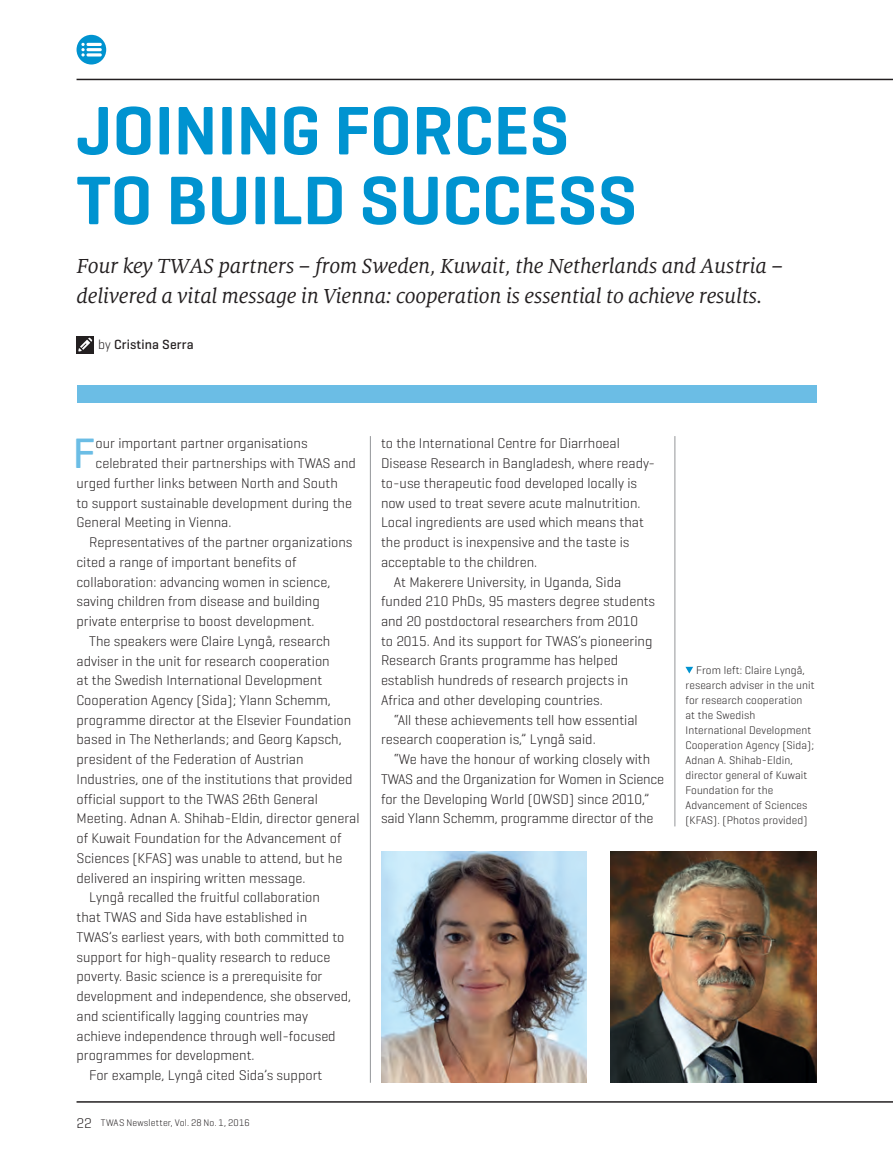
<style>
.page{position:relative;width:893px;height:1170px;background:#fff}
.page>*{position:absolute;margin:0;border:0;box-sizing:border-box;transform-origin:0 0}
.t1{font:600 69.75px/69.8px "Geogrotesque";color:#0093d0}
.t2{font:500 43.2px "Geogrotesque";color:#6bbde5}
.t3{font:italic 22.5px/30px "Milo Serif OT";letter-spacing:-.01em;color:#231f20}
.t4{font:300 14.25px "Geogrotesque";color:#231f20}
.t5{font:500 13.5px "Geogrotesque";color:#231f20}
.t6{font:300 11.25px/15px "Geogrotesque";letter-spacing:.01em;color:#231f20}
.t7{font:300 9.75px "Geogrotesque";letter-spacing:.02em;color:#231f20}
.s1{font-weight:300}
.s2{font-size:14.25px}
</style>
<div class="page">
<hr style="left:77px;top:79px;width:816px;height:1px;background:#231f20">
<div style="left:77px;top:35px;width:29px;height:29px;background:#0093d0;border-radius:50%"></div>
<hr style="left:77px;top:1101px;width:816px;height:1px;background:#231f20">
<div style="left:77px;top:385px;width:739px;height:17px;background:#6bbde5"></div>
<svg style="left:81px;top:43px;width:21px;height:13px"></svg>
<hr style="left:370px;top:436px;width:1px;height:646px;background:#939598">
<hr style="left:674px;top:436px;width:1px;height:390px;background:#939598">
<svg style="left:685px;top:666px;width:8px;height:7px"></svg>
<div style="left:77px;top:336px;width:17px;height:17px;background:#231f20"></div>
<svg style="left:78px;top:338px;width:14px;height:13px"></svg>
<img style="left:611px;top:851px;width:205px;height:231px">
<img style="left:381px;top:851px;width:206px;height:231px">
<h1 class="t1" style="left:77px;top:95px;width:415px">JOINING FORCES<br>TO BUILD SUCCESS</h1>
<h3 class="t3" style="left:77px;top:251px;width:708px">Four key TWAS partners – from Sweden, Kuwait, the Netherlands and Austria – delivered a vital message in Vienna: cooperation is essential to achieve results.</h3>
<p class="t5" style="left:98px;top:336px;width:97px"><span class="s1">by</span> Cristina Serra</p>
<h2 class="t2" style="left:73px;top:426px;width:19px">F</h2>
<p class="t4" style="left:96px;top:434px;width:213px">our important partner organisations</p>
<p class="t4" style="left:96px;top:454px;width:262px">celebrated their partnerships with TWAS and</p>
<p class="t4" style="left:77px;top:474px;width:263px">urged further links between North and South</p>
<p class="t4" style="left:77px;top:494px;width:277px">to support sustainable development during the</p>
<p class="t4" style="left:77px;top:513px;width:156px">General Meeting in Vienna.</p>
<p class="t4" style="left:89px;top:533px;width:265px">Representatives of the partner organizations</p>
<p class="t4" style="left:77px;top:553px;width:221px">cited a range of important benefits of</p>
<p class="t4" style="left:77px;top:573px;width:255px">collaboration: advancing women in science,</p>
<p class="t4" style="left:77px;top:592px;width:245px">saving children from disease and building</p>
<p class="t4" style="left:77px;top:612px;width:240px">private enterprise to boost development.</p>
<p class="t4" style="left:89px;top:632px;width:243px">The speakers were Claire Lyngå, research</p>
<p class="t4" style="left:77px;top:651px;width:255px">adviser in the unit for research cooperation</p>
<p class="t4" style="left:77px;top:671px;width:247px">at the Swedish International Development</p>
<p class="t4" style="left:77px;top:691px;width:256px">Cooperation Agency (Sida); Ylann Schemm,</p>
<p class="t4" style="left:77px;top:711px;width:276px">programme director at the Elsevier Foundation</p>
<p class="t4" style="left:77px;top:730px;width:267px">based in The Netherlands; and Georg Kapsch,</p>
<p class="t4" style="left:77px;top:750px;width:229px">president of the Federation of Austrian</p>
<p class="t4" style="left:77px;top:770px;width:278px">Industries, one of the institutions that provided</p>
<p class="t4" style="left:77px;top:789px;width:243px">official support to the TWAS 26th General</p>
<p class="t4" style="left:77px;top:809px;width:284px">Meeting. Adnan A. Shihab-Eldin, director general</p>
<p class="t4" style="left:77px;top:829px;width:266px">of Kuwait Foundation for the Advancement of</p>
<p class="t4" style="left:77px;top:849px;width:267px">Sciences (KFAS) was unable to attend, but he</p>
<p class="t4" style="left:77px;top:868px;width:231px">delivered an inspiring written message.</p>
<p class="t4" style="left:89px;top:888px;width:232px">Lyngå recalled the fruitful collaboration</p>
<p class="t4" style="left:77px;top:908px;width:232px">that TWAS and Sida have established in</p>
<p class="t4" style="left:77px;top:928px;width:269px">TWAS’s earliest years, with both committed to</p>
<p class="t4" style="left:77px;top:947px;width:255px">support for high-quality research to reduce</p>
<p class="t4" style="left:77px;top:967px;width:247px">poverty. Basic science is a prerequisite for</p>
<p class="t4" style="left:77px;top:987px;width:276px">development and independence, she observed,</p>
<p class="t4" style="left:77px;top:1006px;width:233px">and scientifically lagging countries may</p>
<p class="t4" style="left:77px;top:1026px;width:261px">achieve independence through well-focused</p>
<p class="t4" style="left:77px;top:1046px;width:180px">programmes for development.</p>
<p class="t4" style="left:89px;top:1066px;width:235px">For example, Lyngå cited Sida’s support</p>
<p class="t7" style="left:77px;top:1116px;width:175px"><span class="s2">22</span> TWAS Newsletter, Vol. 28 No. 1, 2016</p>
<p class="t4" style="left:381px;top:434px;width:240px">to the International Centre for Diarrhoeal</p>
<p class="t4" style="left:381px;top:454px;width:276px">Disease Research in Bangladesh, where ready-</p>
<p class="t4" style="left:381px;top:474px;width:258px">to-use therapeutic food developed locally is</p>
<p class="t4" style="left:381px;top:494px;width:261px">now used to treat severe acute malnutrition.</p>
<p class="t4" style="left:381px;top:513px;width:265px">Local ingredients are used which means that</p>
<p class="t4" style="left:381px;top:533px;width:250px">the product is inexpensive and the taste is</p>
<p class="t4" style="left:381px;top:553px;width:158px">acceptable to the children.</p>
<p class="t4" style="left:394px;top:572px;width:229px">At Makerere University, in Uganda, Sida</p>
<p class="t4" style="left:381px;top:592px;width:276px">funded 210 PhDs, 95 masters degree students</p>
<p class="t4" style="left:381px;top:612px;width:259px">and 20 postdoctoral researchers from 2010</p>
<p class="t4" style="left:381px;top:632px;width:273px">to 2015. And its support for TWAS’s pioneering</p>
<p class="t4" style="left:381px;top:651px;width:239px">Research Grants programme has helped</p>
<p class="t4" style="left:381px;top:671px;width:249px">establish hundreds of research projects in</p>
<p class="t4" style="left:381px;top:691px;width:223px">Africa and other developing countries.</p>
<p class="t4" style="left:394px;top:710px;width:246px">“All these achievements tell how essential</p>
<p class="t4" style="left:381px;top:730px;width:216px">research cooperation is,” Lyngå said.</p>
<p class="t4" style="left:394px;top:750px;width:258px">“We have the honour of working closely with</p>
<p class="t4" style="left:381px;top:770px;width:285px">TWAS and the Organization for Women in Science</p>
<p class="t4" style="left:381px;top:789px;width:270px">for the Developing World (OWSD) since 2010,”</p>
<p class="t4" style="left:381px;top:809px;width:274px">said Ylann Schemm, programme director of the</p>
<p class="t6" style="left:685px;top:661px;width:131px;text-indent:11px">From left: Claire Lyngå, research adviser in the unit for research cooperation at the Swedish<br>International Development<br>Cooperation Agency (Sida);<br>Adnan A. Shihab-Eldin, director general of Kuwait<br>Foundation for the<br>Advancement of Sciences (KFAS). (Photos provided)</p>
</div>
